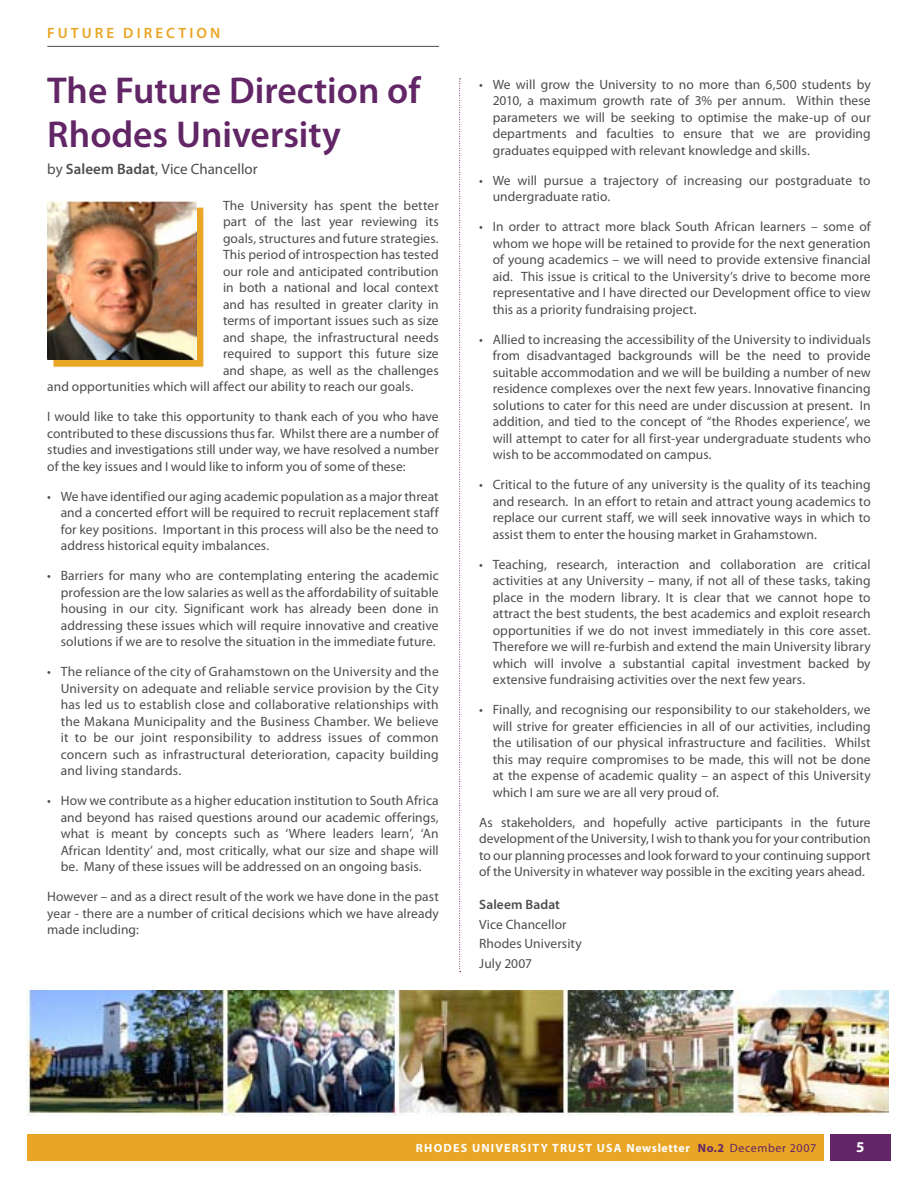
<style>
.page{position:relative;width:918px;height:1188px;background:#fff}
.page>*{position:absolute;margin:0;border:0;box-sizing:border-box;transform-origin:0 0}
.t1{font:600 37.5px/43.5px "Myriad Pro";color:#622666}
.t2{font:15px "Myriad Pro";color:#4c4d4f}
.t3{font:600 15px "Myriad Pro";letter-spacing:.205em;color:#e9a524}
.t4{font:13.5px/16.5px "Myriad Pro";letter-spacing:.005em;color:#4c4d4f;text-align:justify}
.t5{font:600 13.5px "Myriad Pro";color:#4c4d4f}
.t6{font:700 12px "Myriad";letter-spacing:.1em;color:#fff}
.s1{font-weight:600}
.s2{color:#622666}
.s3{font-weight:400;color:#622666}
</style>
<div class="page">
<div style="left:830px;top:1134px;width:61px;height:27px;background:#622666"></div>
<div style="left:27px;top:1134px;width:797px;height:27px;background:#e9a524"></div>
<hr style="left:48px;top:46px;width:391px;height:1px;background:#4c4d4f">
<svg style="left:459px;top:79px;width:2px;height:893px"></svg>
<div style="left:52px;top:206px;width:152px;height:162px;background:#e9a524"></div>
<img style="left:47px;top:201px;width:149px;height:159px">
<img style="left:27px;top:990px;width:861px;height:126px">
<p class="t3" style="left:47px;top:24px;width:172px">future di rec ti on</p>
<h1 class="t1" style="left:47px;top:68px;width:376px">The Future Direction of<br>Rhodes University</h1>
<p class="t2" style="left:47px;top:159px;width:212px">by <span class="s1">Saleem Badat</span>, Vice Chancellor</p>
<p class="t4" style="left:223px;top:197px;width:217px">The University has spent the better</p>
<p class="t4" style="left:223px;top:213px;width:217px">part of the last year reviewing its</p>
<p class="t4" style="left:223px;top:230px;width:217px">goals, structures and future strategies.</p>
<p class="t4" style="left:223px;top:246px;width:217px">This period of introspection has tested</p>
<p class="t4" style="left:223px;top:263px;width:217px">our role and anticipated contribution</p>
<p class="t4" style="left:223px;top:279px;width:217px">in both a national and local context</p>
<p class="t4" style="left:223px;top:296px;width:217px">and has resulted in greater clarity in</p>
<p class="t4" style="left:223px;top:312px;width:217px">terms of important issues such as size</p>
<p class="t4" style="left:223px;top:329px;width:217px">and shape, the infrastructural needs</p>
<p class="t4" style="left:223px;top:345px;width:217px">required to support this future size</p>
<p class="t4" style="left:223px;top:362px;width:217px">and shape, as well as the challenges</p>
<p class="t4" style="left:47px;top:378px;width:368px">and opportunities which will affect our ability to reach our goals.</p>
<p class="t4" style="left:47px;top:408px;width:393px">I would like to take this opportunity to thank each of you who have contributed to these discussions thus far. Whilst there are a number of studies and investigations still under way, we have resolved a number of the key issues and I would like to inform you of some of these:</p>
<p class="t4" style="left:61px;top:488px;width:379px;text-indent:-14px">• We have identified our aging academic population as a major threat and a concerted effort will be required to recruit replacement staff for key positions. Important in this process will also be the need to address historical equity imbalances.</p>
<p class="t4" style="left:61px;top:567px;width:380px;text-indent:-14px">• Barriers for many who are contemplating entering the academic profession are the low salaries as well as the affordability of suitable housing in our city. Significant work has already been done in addressing these issues which will require innovative and creative solutions if we are to resolve the situation in the immediate future.</p>
<p class="t4" style="left:61px;top:663px;width:380px;text-indent:-14px">• The reliance of the city of Grahamstown on the University and the University on adequate and reliable service provision by the City has led us to establish close and collaborative relationships with the Makana Municipality and the Business Chamber. We believe it to be our joint responsibility to address issues of common concern such as infrastructural deterioration, capacity building and living standards.</p>
<p class="t4" style="left:61px;top:792px;width:380px;text-indent:-14px">• How we contribute as a higher education institution to South Africa and beyond has raised questions around our academic offerings, what is meant by concepts such as ‘Where leaders learn’, ‘An African Identity’ and, most critically, what our size and shape will be. Many of these issues will be addressed on an ongoing basis.</p>
<p class="t4" style="left:47px;top:888px;width:393px">However – and as a direct result of the work we have done in the past year - there are a number of critical decisions which we have already made including:</p>
<p class="t4" style="left:493px;top:76px;width:380px;text-indent:-14px">• We will grow the University to no more than 6,500 students by 2010, a maximum growth rate of 3% per annum. Within these parameters we will be seeking to optimise the make-up of our departments and faculties to ensure that we are providing graduates equipped with relevant knowledge and skills.</p>
<p class="t4" style="left:493px;top:172px;width:379px;text-indent:-14px">• We will pursue a trajectory of increasing our postgraduate to undergraduate ratio.</p>
<p class="t4" style="left:493px;top:218px;width:380px;text-indent:-14px">• In order to attract more black South African learners – some of whom we hope will be retained to provide for the next generation of young academics – we will need to provide extensive financial aid. This issue is critical to the University’s drive to become more representative and I have directed our Development office to view this as a priority fundraising project.</p>
<p class="t4" style="left:493px;top:331px;width:380px;text-indent:-14px">• Allied to increasing the accessibility of the University to individuals from disadvantaged backgrounds will be the need to provide suitable accommodation and we will be building a number of new residence complexes over the next few years. Innovative financing solutions to cater for this need are under discussion at present. In addition, and tied to the concept of “the Rhodes experience’, we will attempt to cater for all first-year undergraduate students who wish to be accommodated on campus.</p>
<p class="t4" style="left:493px;top:476px;width:380px;text-indent:-14px">• Critical to the future of any university is the quality of its teaching and research. In an effort to retain and attract young academics to replace our current staff, we will seek innovative ways in which to assist them to enter the housing market in Grahamstown.</p>
<p class="t4" style="left:493px;top:556px;width:379px;text-indent:-14px">• Teaching, research, interaction and collaboration are critical activities at any University – many, if not all of these tasks, taking place in the modern library. It is clear that we cannot hope to attract the best students, the best academics and exploit research opportunities if we do not invest immediately in this core asset.<br>Therefore we will re-furbish and extend the main University library which will involve a substantial capital investment backed by extensive fundraising activities over the next few years.</p>
<p class="t4" style="left:493px;top:701px;width:379px;text-indent:-14px">• Finally, and recognising our responsibility to our stakeholders, we will strive for greater efficiencies in all of our activities, including the utilisation of our physical infrastructure and facilities. Whilst this may require compromises to be made, this will not be done at the expense of academic quality – an aspect of this University which I am sure we are all very proud of.</p>
<p class="t4" style="left:479px;top:814px;width:393px">As stakeholders, and hopefully active participants in the future development of the University, I wish to thank you for your contribution to our planning processes and look forward to your continuing support of the University in whatever way possible in the exciting years ahead.</p>
<p class="t5" style="left:479px;top:896px;width:82px">Saleem Badat</p>
<p class="t4" style="left:479px;top:914px;width:104px;line-height:19.5px;text-align:left">Vice Chancellor<br>Rhodes University<br>July 2007</p>
<p class="t6" style="left:416px;top:1142px;width:402px">RHODES UNIVERSITY TRU ST USA NEWSLETTER <span class="s2">NO.2</span> <span class="s3">December 2007</span></p>
</div>
